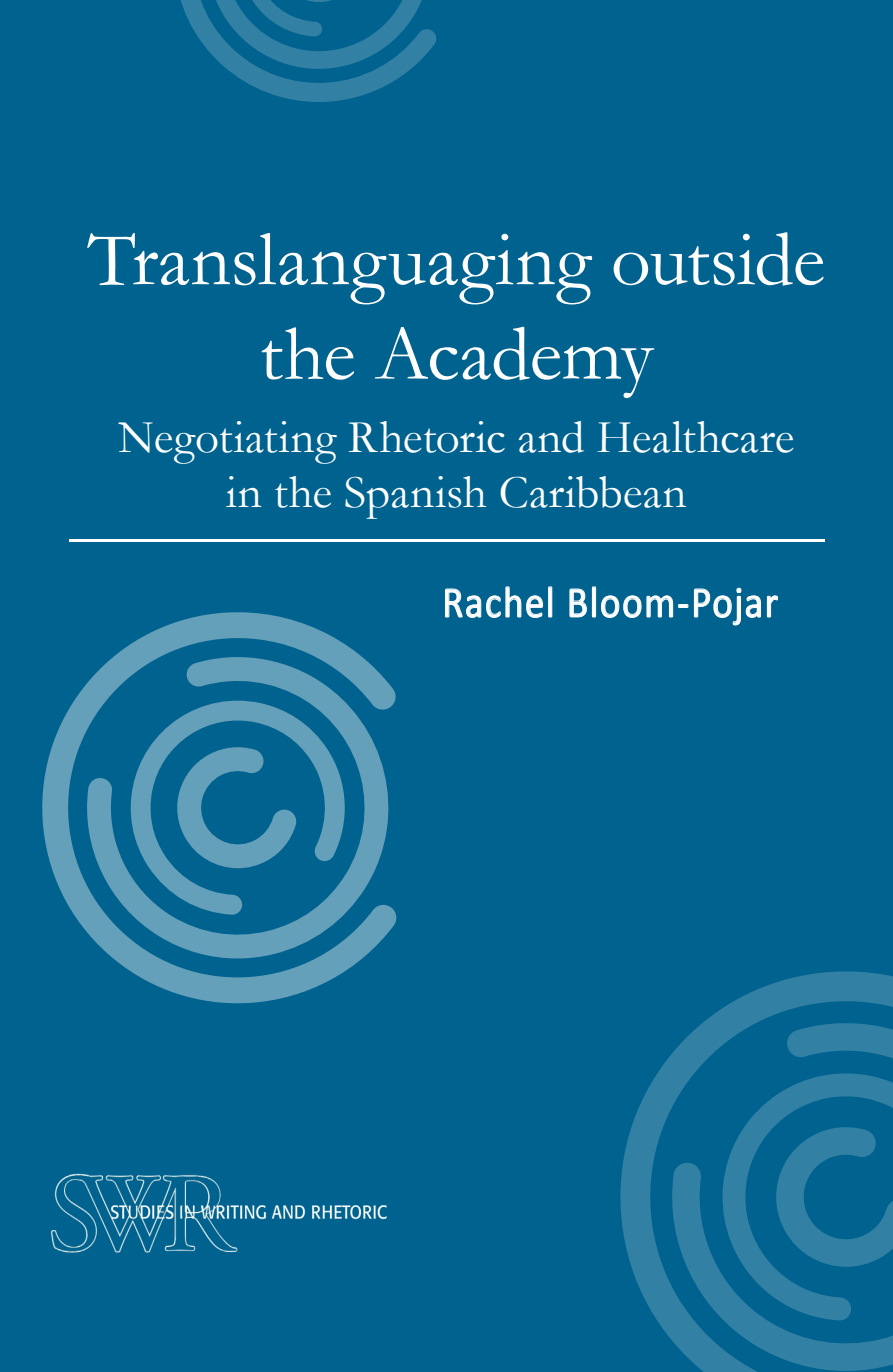
<style>
.page{position:relative;width:893px;height:1372px;background:#00628e}
.page>*{position:absolute;margin:0;border:0;box-sizing:border-box;transform-origin:0 0}
.t1{font:78.75px/94.5px "Garamond";letter-spacing:-.005em;color:#fff;text-align:center}
.t2{font:47.25px/54.9px "Garamond";color:#fff;text-align:center}
.t3{font:44.1px "Calibri";letter-spacing:.03em;color:#fff;scale:.89 1}
</style>
<div class="page">
<svg style="left:180px;top:0;width:257px;height:102px"></svg>
<svg style="left:445px;top:586px;width:108px;height:32px"></svg>
<svg style="left:569px;top:586px;width:209px;height:40px"></svg>
<hr style="left:70px;top:539px;width:755px;height:3px;background:#fff">
<svg style="left:620px;top:971px;width:273px;height:401px"></svg>
<svg style="left:665px;top:1016px;width:228px;height:355px"></svg>
<svg style="left:705px;top:1069px;width:188px;height:251px"></svg>
<svg style="left:42px;top:612px;width:321px;height:391px"></svg>
<svg style="left:81px;top:651px;width:316px;height:307px"></svg>
<svg style="left:116px;top:697px;width:235px;height:217px"></svg>
<svg style="left:175px;top:745px;width:123px;height:123px"></svg>
<img style="left:51px;top:1173px;width:336px;height:80px">
<p class="t1" style="left:87px;top:211px;width:739px">Translanguaging outside the Academy</p>
<p class="t2" style="left:118px;top:410px;width:678px">Negotiating Rhetoric and Healthcare in the Spanish Caribbean</p>
<p class="t3" style="left:442px;top:574px;width:379px">Rachel Bloom-Pojar</p>
</div>
